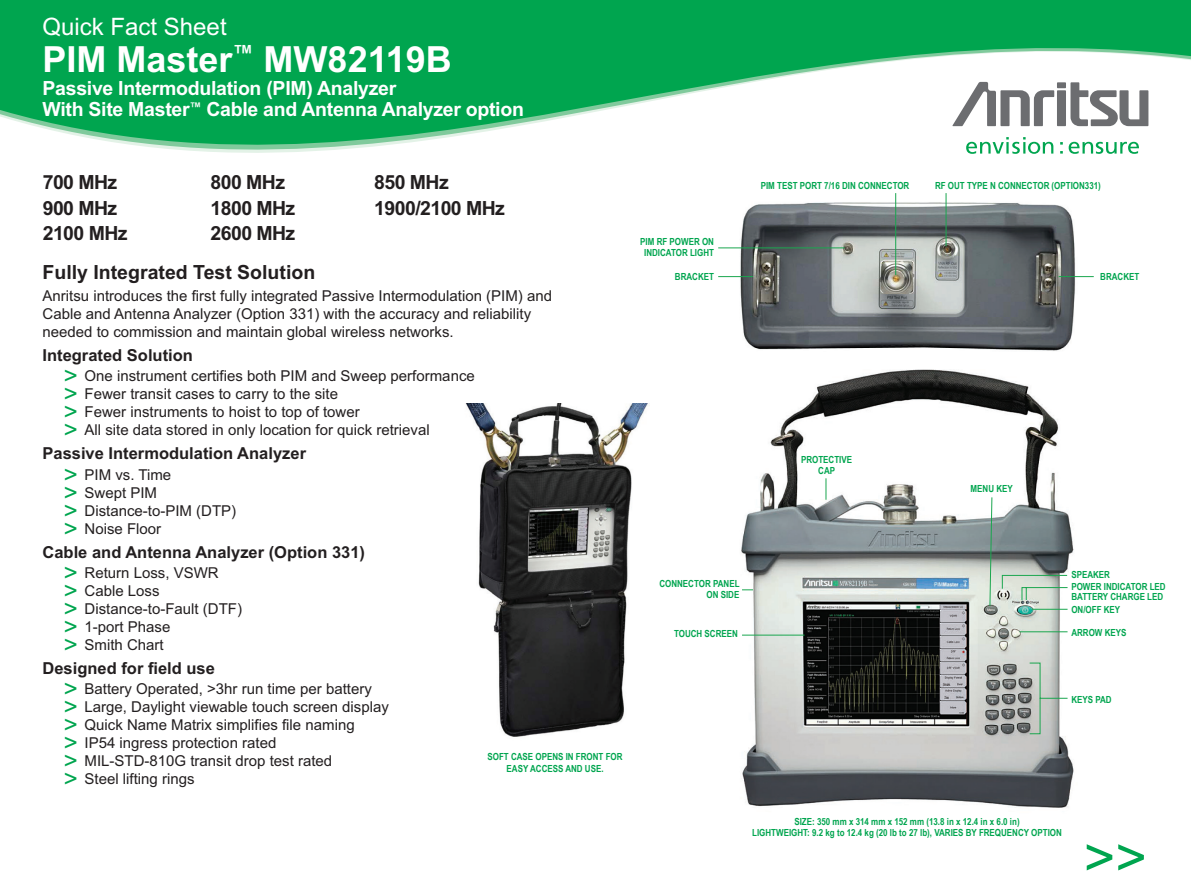
<style>
.page{position:relative;width:1191px;height:893px;background:#fff}
.page>*{position:absolute;margin:0;border:0;box-sizing:border-box;transform-origin:0 0}
.t1{font:54px "Arial";color:#00a54f}
.Masthead{font:700 36px "Arial";color:#fff}
.Quick_Fact_Sheet{font:24px "Arial";color:#fff}
.Masthead-2{font:700 19.5px "Arial";letter-spacing:-.015em;color:#fff}
.Product_Sub_Title{font:700 19.5px "Arial";letter-spacing:-.03em;color:#231f20}
.Product_Sub_Title-2{font:700 19.5px "Arial";color:#231f20}
.Body_Text_Arial_10_p{font:700 16.5px "Arial";color:#231f20}
.Bulleted_Text_Arial{font:15px "Arial";color:#231f20}
.Body_Text_Arial_10_p-2{font:15px/18px "Arial";color:#231f20}
.callout-all_caps{font:700 9.75px/9.8px "Arial Narrow";color:#00a54f}
.Callout-all_caps_FC{font:700 9.75px/12px "Arial Narrow";color:#00a54f;text-align:center}
.s1{font-size:24px;color:#00a54f}
</style>
<div class="page">
<svg style="left:0;top:0;width:1191px;height:153px;fill:#00a54f"></svg>
<svg style="left:952px;top:82px;width:196px;height:44px"></svg>
<svg style="left:966px;top:137px;width:87px;height:17px"></svg>
<svg style="left:1068px;top:142px;width:71px;height:12px"></svg>
<img style="left:732px;top:200px;width:350px;height:608px">
<hr style="left:895px;top:193px;width:1px;height:82px;background:#1aa64f">
<hr style="left:945px;top:193px;width:1px;height:53px;background:#1aa64f">
<hr style="left:718px;top:276px;width:35px;height:1px;background:#1aa64f">
<hr style="left:718px;top:247px;width:126px;height:1px;background:#1aa64f">
<hr style="left:1058px;top:276px;width:35px;height:1px;background:#1aa64f">
<svg style="left:741px;top:477px;width:327px;height:258px"></svg>
<img style="left:466px;top:404px;width:182px;height:333px">
<p class="Quick_Fact_Sheet" style="left:43px;top:13px;width:186px">Quick Fact Sheet</p>
<p class="Masthead" style="left:43px;top:39px;width:411px">PIM Master<sup>™</sup> MW82119B</p>
<p class="Masthead-2" style="left:43px;top:77px;width:355px">Passive Intermodulation (PIM) Analyzer</p>
<p class="Masthead-2" style="left:43px;top:98px;width:483px">With Site Master<sup>™</sup> Cable and Antenna Analyzer option</p>
<p class="Product_Sub_Title" style="left:43px;top:171px;width:76px">700 MHz</p>
<p class="Product_Sub_Title" style="left:210px;top:171px;width:76px">800 MHz</p>
<p class="Product_Sub_Title" style="left:374px;top:171px;width:76px">850 MHz</p>
<p class="Product_Sub_Title" style="left:43px;top:198px;width:76px">900 MHz</p>
<p class="Product_Sub_Title" style="left:210px;top:198px;width:86px">1800 MHz</p>
<p class="Product_Sub_Title" style="left:374px;top:198px;width:132px">1900/2100 MHz</p>
<p class="Product_Sub_Title" style="left:43px;top:223px;width:86px">2100 MHz</p>
<p class="Product_Sub_Title" style="left:210px;top:223px;width:86px">2600 MHz</p>
<p class="Product_Sub_Title-2" style="left:43px;top:261px;width:274px">Fully Integrated Test Solution</p>
<p class="Body_Text_Arial_10_p-2" style="left:43px;top:287px;width:511px">Anritsu introduces the first fully integrated Passive Intermodulation (PIM) and<br>Cable and Antenna Analyzer (Option 331) with the accuracy and reliability needed to commission and maintain global wireless networks.</p>
<p class="Body_Text_Arial_10_p" style="left:43px;top:346px;width:152px">Integrated Solution</p>
<p class="Bulleted_Text_Arial" style="left:64px;top:368px;width:412px"><span class="s1">&gt;</span> One instrument certifies both PIM and Sweep performance</p>
<p class="Bulleted_Text_Arial" style="left:64px;top:386px;width:276px"><span class="s1">&gt;</span> Fewer transit cases to carry to the site</p>
<p class="Bulleted_Text_Arial" style="left:64px;top:404px;width:297px"><span class="s1">&gt;</span> Fewer instruments to hoist to top of tower</p>
<p class="Bulleted_Text_Arial" style="left:64px;top:422px;width:367px"><span class="s1">&gt;</span> All site data stored in only location for quick retrieval</p>
<p class="Body_Text_Arial_10_p" style="left:43px;top:444px;width:265px">Passive Intermodulation Analyzer</p>
<p class="Bulleted_Text_Arial" style="left:64px;top:466px;width:109px"><span class="s1">&gt;</span> PIM vs. Time</p>
<p class="Bulleted_Text_Arial" style="left:64px;top:484px;width:95px"><span class="s1">&gt;</span> Swept PIM</p>
<p class="Bulleted_Text_Arial" style="left:64px;top:502px;width:174px"><span class="s1">&gt;</span> Distance-to-PIM (DTP)</p>
<p class="Bulleted_Text_Arial" style="left:64px;top:520px;width:99px"><span class="s1">&gt;</span> Noise Floor</p>
<p class="Body_Text_Arial_10_p" style="left:43px;top:543px;width:324px">Cable and Antenna Analyzer (Option 331)</p>
<p class="Bulleted_Text_Arial" style="left:64px;top:564px;width:156px"><span class="s1">&gt;</span> Return Loss, VSWR</p>
<p class="Bulleted_Text_Arial" style="left:64px;top:582px;width:97px"><span class="s1">&gt;</span> Cable Loss</p>
<p class="Bulleted_Text_Arial" style="left:64px;top:600px;width:180px"><span class="s1">&gt;</span> Distance-to-Fault (DTF)</p>
<p class="Bulleted_Text_Arial" style="left:64px;top:618px;width:108px"><span class="s1">&gt;</span> 1-port Phase</p>
<p class="Bulleted_Text_Arial" style="left:64px;top:636px;width:101px"><span class="s1">&gt;</span> Smith Chart</p>
<p class="Body_Text_Arial_10_p" style="left:43px;top:659px;width:174px">Designed for field use</p>
<p class="Bulleted_Text_Arial" style="left:64px;top:680px;width:309px"><span class="s1">&gt;</span> Battery Operated, &gt;3hr run time per battery</p>
<p class="Bulleted_Text_Arial" style="left:64px;top:698px;width:327px"><span class="s1">&gt;</span> Large, Daylight viewable touch screen display</p>
<p class="Bulleted_Text_Arial" style="left:64px;top:716px;width:292px"><span class="s1">&gt;</span> Quick Name Matrix simplifies file naming</p>
<p class="Bulleted_Text_Arial" style="left:64px;top:734px;width:214px"><span class="s1">&gt;</span> IP54 ingress protection rated</p>
<p class="Bulleted_Text_Arial" style="left:64px;top:752px;width:270px"><span class="s1">&gt;</span> MIL-STD-810G transit drop test rated</p>
<p class="Bulleted_Text_Arial" style="left:64px;top:770px;width:132px"><span class="s1">&gt;</span> Steel lifting rings</p>
<p class="Callout-all_caps_FC" style="left:487px;top:750px;width:137px">SOFT CASE OPENS IN FRONT FOR<br>EASY ACCESS AND USE.</p>
<p class="callout-all_caps" style="left:640px;top:237px;width:75px">PIM RF POWER ON</p>
<p class="callout-all_caps" style="left:644px;top:247px;width:71px">INDICATOR LIGHT</p>
<p class="callout-all_caps" style="left:675px;top:271px;width:41px">BRACKET</p>
<p class="callout-all_caps" style="left:760px;top:180px;width:150px">PIM TEST PORT 7/16 DIN CONNECTOR</p>
<p class="callout-all_caps" style="left:935px;top:180px;width:167px">RF OUT TYPE N CONNECTOR (OPTION331)</p>
<p class="callout-all_caps" style="left:1100px;top:271px;width:41px">BRACKET</p>
<p class="callout-all_caps" style="left:659px;top:578px;width:82px">CONNECTOR PANEL</p>
<p class="callout-all_caps" style="left:706px;top:589px;width:34px">ON SIDE</p>
<p class="callout-all_caps" style="left:674px;top:628px;width:65px">TOUCH SCREEN</p>
<p class="callout-all_caps" style="left:801px;top:454px;width:53px">PROTECTIVE</p>
<p class="callout-all_caps" style="left:818px;top:465px;width:18px">CAP</p>
<p class="callout-all_caps" style="left:970px;top:483px;width:44px">MENU KEY</p>
<p class="callout-all_caps" style="left:1071px;top:569px;width:40px">SPEAKER</p>
<p class="callout-all_caps" style="left:1071px;top:582px;width:96px">POWER INDICATOR LED<br>BATTERY CHARGE LED</p>
<p class="callout-all_caps" style="left:1071px;top:604px;width:50px">ON/OFF KEY</p>
<p class="callout-all_caps" style="left:1071px;top:627px;width:57px">ARROW KEYS</p>
<p class="callout-all_caps" style="left:1071px;top:694px;width:42px">KEYS PAD</p>
<p class="callout-all_caps" style="left:794px;top:816px;width:227px">SIZE: 350 mm x 314 mm x 152 mm (13.8 in x 12.4 in x 6.0 in)</p>
<p class="callout-all_caps" style="left:752px;top:827px;width:311px">LIGHTWEIGHT: 9.2 kg to 12.4 kg (20 lb to 27 lb), VARIES BY FREQUENCY OPTION</p>
<p class="t1" style="left:1083px;top:827px;width:65px">&gt;&gt;</p>
</div>
